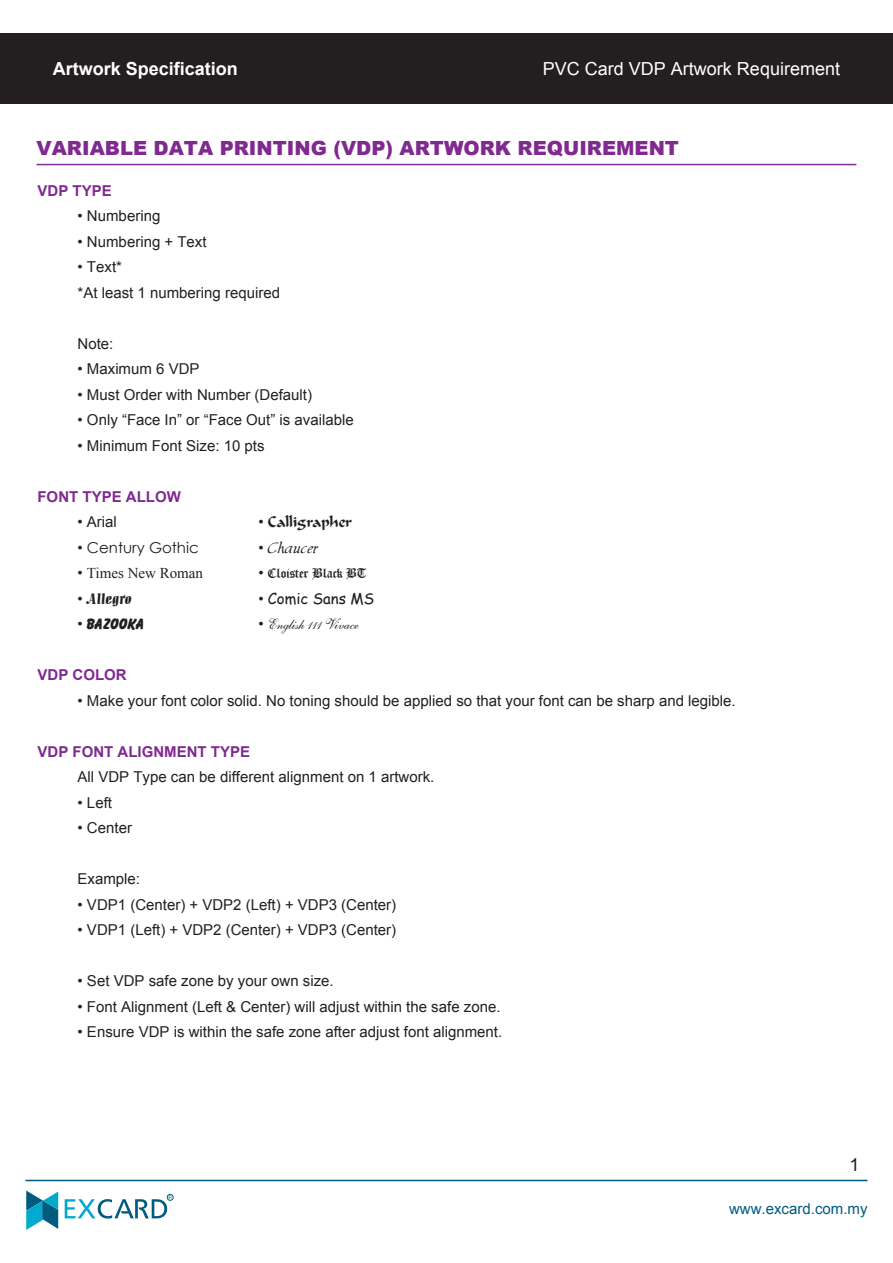
<style>
.page{position:relative;width:893px;height:1263px;background:#fff}
.page>*{position:absolute;margin:0;border:0;box-sizing:border-box;transform-origin:0 0}
.t1{font:900 19.5px "Arial";color:#802990}
.t2{font:18px "Arial";color:#fff}
.t3{font:700 18px "Arial";color:#fff}
.t4{font:18px "Arial";color:#231f20}
.t5{font:15px/25.5px "Arial";color:#231f20}
.t6{font:700 15px "Arial";color:#802990}
.t7{font:15px "English 111 Vivace BT";color:#231f20}
.t8{font:15px "Arial";color:#005b7f}
.t9{font:15px "Cloister Black BT";color:#231f20}
.t10{font:15px "Century Gothic";color:#231f20}
.t11{font:15px "Times New Roman";color:#231f20}
.t12{font:15px "Calligrapher";color:#231f20}
.t13{font:15px "Comic Sans MS";color:#231f20}
.t14{font:15px "Allegro BT";color:#231f20}
.t15{font:15px "Bazooka";color:#231f20}
.t16{font:15px "Chaucer";color:#231f20}
.t17{font:4.8px "Arial";color:#005b7f}
.s1{font-family:"Arial"}
</style>
<div class="page">
<hr style="left:37px;top:164px;width:819px;height:1px;background:#802990">
<svg style="left:26px;top:1190px;width:32px;height:40px"></svg>
<svg style="left:65px;top:1194px;width:108px;height:24px"></svg>
<div style="left:0;top:33px;width:893px;height:71px;background:#231f20"></div>
<hr style="left:25px;top:1180px;width:842px;height:1px;background:#005b7f">
<p class="t3" style="left:53px;top:57px;width:187px">Artwork Specification</p>
<p class="t2" style="left:543px;top:57px;width:299px">PVC Card VDP Artwork Requirement</p>
<h1 class="t1" style="left:37px;top:134px;width:644px">VARIABLE DATA PRINTING (VDP) ARTWORK REQUIREMENT</h1>
<p class="t6" style="left:37px;top:181px;width:76px">VDP TYPE</p>
<p class="t5" style="left:78px;top:203px;width:84px">• Numbering</p>
<p class="t5" style="left:78px;top:229px;width:131px">• Numbering + Text</p>
<p class="t5" style="left:78px;top:254px;width:204px">• Text*<br>*At least 1 numbering required</p>
<p class="t5" style="left:78px;top:331px;width:37px">Note:</p>
<p class="t5" style="left:78px;top:356px;width:123px">• Maximum 6 VDP</p>
<p class="t5" style="left:78px;top:382px;width:236px">• Must Order with Number (Default)</p>
<p class="t5" style="left:78px;top:407px;width:278px">• Only “Face In” or “Face Out” is available</p>
<p class="t5" style="left:78px;top:433px;width:188px">• Minimum Font Size: 10 pts</p>
<p class="t6" style="left:37px;top:487px;width:145px">FONT TYPE ALLOW</p>
<p class="t5" style="left:78px;top:509px;width:41px">• Arial</p>
<p class="t10" style="left:78px;top:537px;width:123px"><span class="s1">•</span> Century Gothic</p>
<p class="t11" style="left:78px;top:563px;width:127px"><span class="s1">•</span> Times New Roman</p>
<p class="t14" style="left:78px;top:590px;width:56px"><span class="s1">•</span> Allegro</p>
<p class="t15" style="left:78px;top:616px;width:68px"><span class="s1">•</span> BAZOOKA</p>
<p class="t6" style="left:37px;top:665px;width:91px">VDP COLOR</p>
<p class="t5" style="left:78px;top:688px;width:660px">• Make your font color solid. No toning should be applied so that your font can be sharp and legible.</p>
<p class="t6" style="left:37px;top:742px;width:214px">VDP FONT ALIGNMENT TYPE</p>
<p class="t5" style="left:78px;top:764px;width:358px">All VDP Type can be different alignment on 1 artwork.</p>
<p class="t5" style="left:78px;top:790px;width:36px">• Left</p>
<p class="t5" style="left:78px;top:815px;width:56px">• Center</p>
<p class="t12" style="left:258px;top:514px;width:95px"><span class="s1">•</span> Calligrapher</p>
<p class="t16" style="left:258px;top:538px;width:62px"><span class="s1">•</span> Chaucer</p>
<p class="t9" style="left:258px;top:564px;width:110px"><span class="s1">•</span> Cloister Black BT</p>
<p class="t13" style="left:258px;top:587px;width:117px"><span class="s1">•</span> Comic Sans MS</p>
<p class="t7" style="left:258px;top:615px;width:102px"><span class="s1">•</span> English 111 Vivace</p>
<p class="t5" style="left:78px;top:866px;width:64px">Example:</p>
<p class="t5" style="left:78px;top:892px;width:320px">• VDP1 (Center) + VDP2 (Left) + VDP3 (Center)</p>
<p class="t5" style="left:78px;top:917px;width:320px">• VDP1 (Left) + VDP2 (Center) + VDP3 (Center)</p>
<p class="t5" style="left:78px;top:968px;width:258px">• Set VDP safe zone by your own size.</p>
<p class="t5" style="left:78px;top:994px;width:424px">• Font Alignment (Left &amp; Center) will adjust within the safe zone.</p>
<p class="t5" style="left:78px;top:1019px;width:426px">• Ensure VDP is within the safe zone after adjust font alignment.</p>
<p class="t17" style="left:169px;top:1194px;width:5px">R</p>
<p class="t4" style="left:849px;top:1152px;width:12px">1</p>
<p class="t8" style="left:729px;top:1199px;width:140px">www.excard.com.my</p>
</div>
